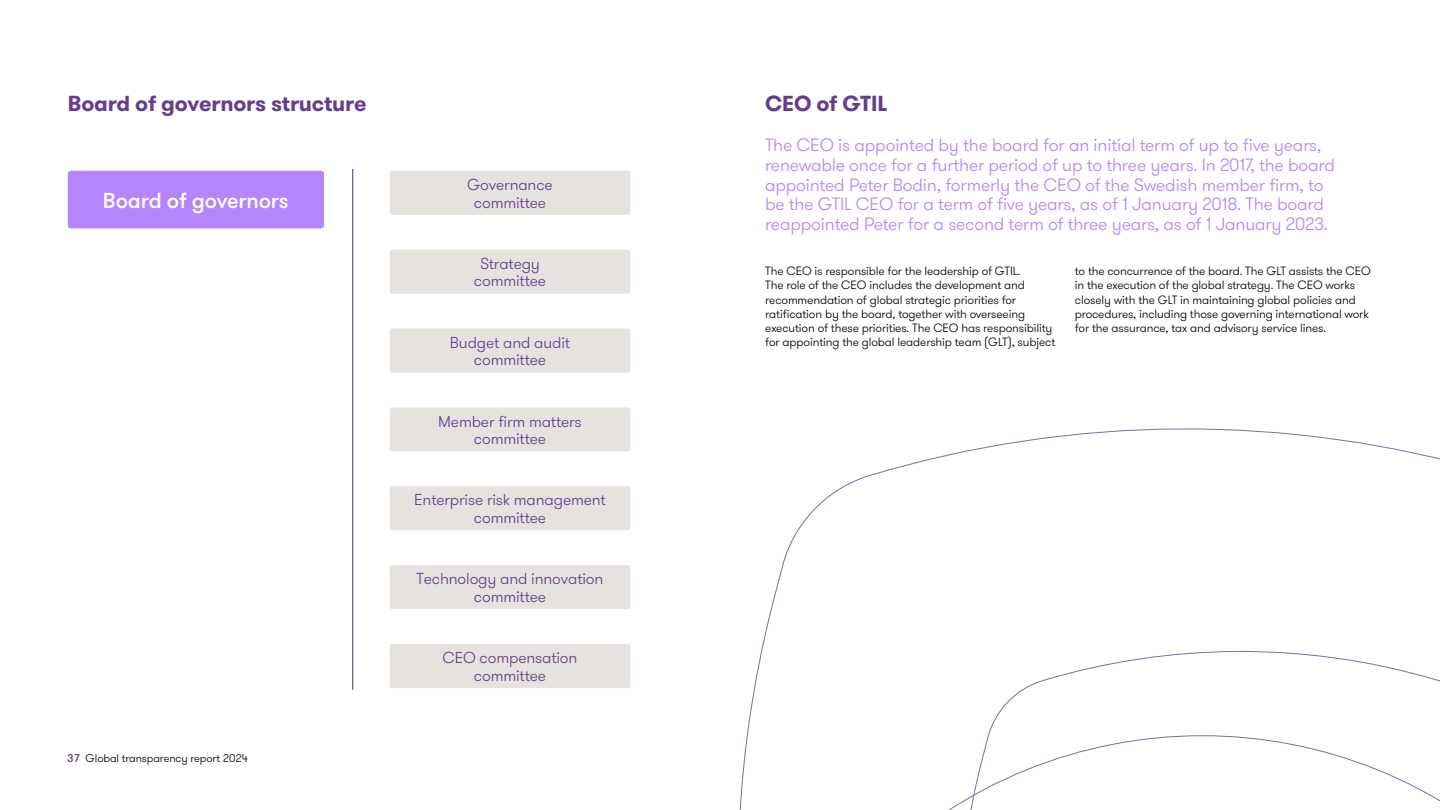
<style>
.page{position:relative;width:1440px;height:810px;background:#fff}
.page>*{position:absolute;margin:0;border:0;box-sizing:border-box;transform-origin:0 0}
.t1{font:700 21.75px "GT Walsheim Pro";letter-spacing:-.01em;color:#643f90}
.t2{font:500 21.75px "GT Walsheim Pro Combined";letter-spacing:-.01em;color:#fff}
.t3{font:300 17.85px/19.8px "GT Walsheim Pro Combined";letter-spacing:-.01em;color:#b485fc}
.t4{font:300 15.83px/17.6px "GT Walsheim Pro Combined";letter-spacing:-.01em;color:#643f90;text-align:center}
.t5{font:300 12px/14.2px "GT Walsheim Pro Combined";letter-spacing:-.01em;color:#000}
.t6{font:300 11.25px "GT Walsheim Pro Combined";letter-spacing:-.01em;color:#000}
.s1{font-weight:500;color:#643f90}
</style>
<div class="page">
<svg style="left:739px;top:428px;width:701px;height:382px"></svg>
<svg style="left:952px;top:642px;width:488px;height:168px"></svg>
<hr style="left:352px;top:169px;width:1px;height:521px;background:#643f90">
<div style="left:68px;top:171px;width:256px;height:57px;background:#b485fc;border-radius:3px"></div>
<div style="left:390px;top:171px;width:240px;height:44px;background:#e6e3df;border-radius:2px"></div>
<div style="left:390px;top:250px;width:240px;height:44px;background:#e6e3df;border-radius:2px"></div>
<div style="left:390px;top:329px;width:240px;height:44px;background:#e6e3df;border-radius:2px"></div>
<div style="left:390px;top:407px;width:240px;height:44px;background:#e6e3df;border-radius:2px"></div>
<div style="left:390px;top:486px;width:240px;height:44px;background:#e6e3df;border-radius:2px"></div>
<div style="left:390px;top:565px;width:240px;height:44px;background:#e6e3df;border-radius:2px"></div>
<div style="left:390px;top:644px;width:240px;height:44px;background:#e6e3df;border-radius:2px"></div>
<h1 class="t1" style="left:68px;top:89px;width:300px">Board of governors structure</h1>
<h1 class="t1" style="left:765px;top:89px;width:123px">CEO of GTIL</h1>
<h1 class="t2" style="left:103px;top:187px;width:187px">Board of governors</h1>
<p class="t6" style="left:67px;top:751px;width:182px"><span class="s1">37</span> Global transparency report 2024</p>
<h3 class="t4" style="left:467px;top:176px;width:87px">Governance committee</h3>
<h3 class="t4" style="left:474px;top:255px;width:74px">Strategy committee</h3>
<h3 class="t4" style="left:450px;top:334px;width:122px">Budget and audit committee</h3>
<h3 class="t4" style="left:438px;top:413px;width:145px">Member firm matters committee</h3>
<h3 class="t4" style="left:414px;top:491px;width:193px">Enterprise risk management committee</h3>
<h3 class="t4" style="left:417px;top:570px;width:188px">Technology and innovation committee</h3>
<h3 class="t4" style="left:443px;top:649px;width:136px">CEO compensation committee</h3>
<p class="t3" style="left:765px;top:135px;width:571px">The CEO is appointed by the board for an initial term of up to five years, renewable once for a further period of up to three years. In 2017, the board appointed Peter Bodin, formerly the CEO of the Swedish member firm, to be the GTIL CEO for a term of five years, as of 1 January 2018. The board reappointed Peter for a second term of three years, as of 1 January 2023.</p>
<p class="t5" style="left:765px;top:264px;width:291px">The CEO is responsible for the leadership of GTIL.<br>The role of the CEO includes the development and recommendation of global strategic priorities for ratification by the board, together with overseeing execution of these priorities. The CEO has responsibility for appointing the global leadership team (GLT), subject</p>
<p class="t5" style="left:1075px;top:264px;width:298px">to the concurrence of the board. The GLT assists the CEO in the execution of the global strategy. The CEO works closely with the GLT in maintaining global policies and procedures, including those governing international work for the assurance, tax and advisory service lines.</p>
</div>
